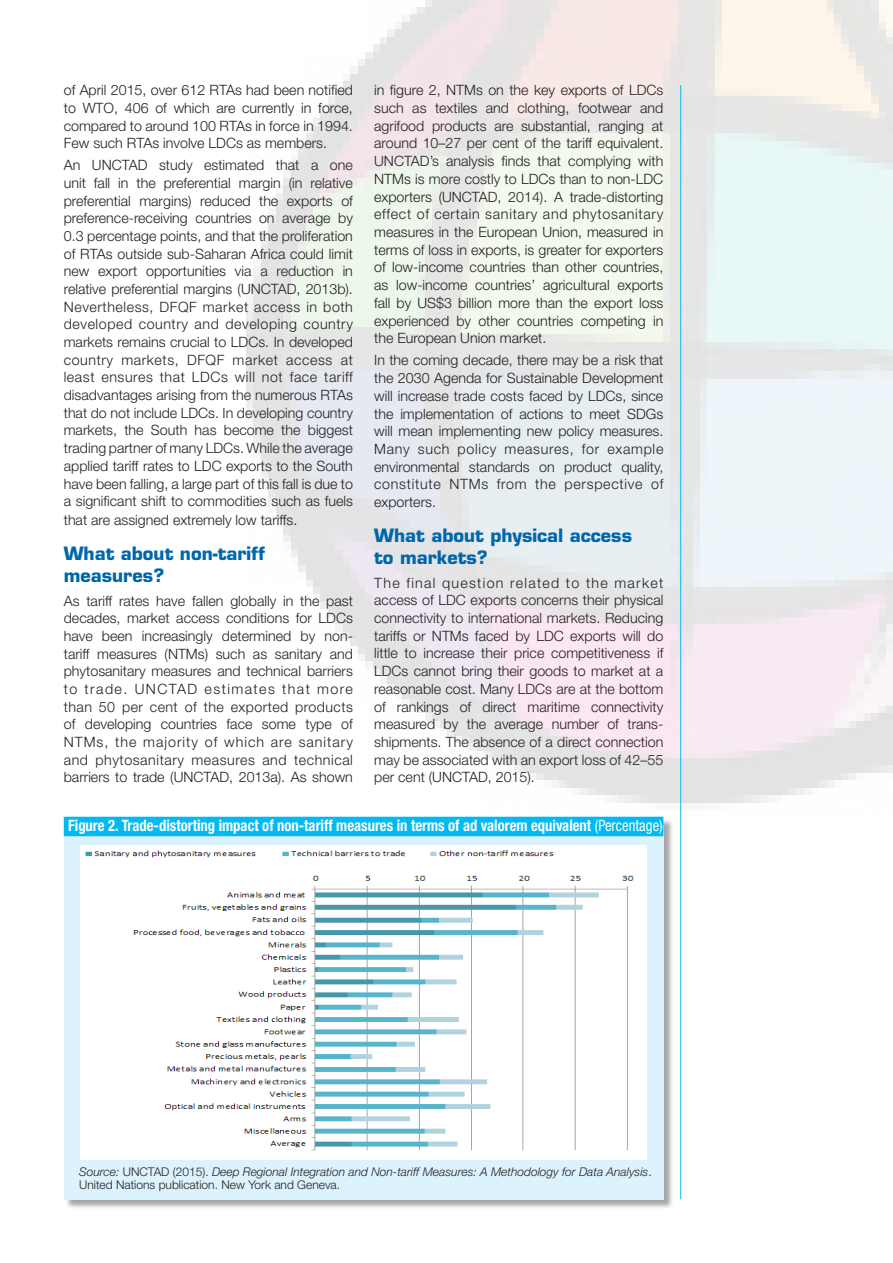
<style>
.page{position:relative;width:893px;height:1263px;background:#fff}
.page>*{position:absolute;margin:0;border:0;box-sizing:border-box;transform-origin:0 0}
.t1{font:700 18px/22px "Eurostile LT Std";color:#0067aa}
.t2{font:700 condensed 15.75px "Helvetica Neue LT Std";color:#fff;scale:.93 1}
.Body_Text{font:300 14.25px/17.7px "Helvetica Neue LT Std";color:#231f20;text-align:justify}
.t3{font:italic 300 12px/13.5px "Helvetica Neue LT Std";color:#231f20}
.s1{font-weight:400}
.s2{font-style:normal}
</style>
<div class="page">
<hr style="left:680px;top:85px;width:1px;height:1114px;background:#00baf1">
<div style="left:65px;top:818px;width:609px;height:391px;background:#231f20;opacity:.4"></div>
<div style="left:64px;top:825px;width:599px;height:374px;background:#dcf2fc"></div>
<div style="left:64px;top:817px;width:599px;height:19px;background:#00baf1"></div>
<img style="left:81px;top:845px;width:566px;height:315px">
<p class="Body_Text" style="left:374px;top:81px;width:291px">in figure 2, NTMs on the key exports of LDCs such as textiles and clothing, footwear and agrifood products are substantial, ranging at around 10–27 per cent of the tariff equivalent.<br>UNCTAD’s analysis finds that complying with NTMs is more costly to LDCs than to non-LDC exporters (UNCTAD, 2014). A trade-distorting effect of certain sanitary and phytosanitary measures in the European Union, measured in terms of loss in exports, is greater for exporters of low-income countries than other countries, as low-income countries’ agricultural exports fall by US$3 billion more than the export loss experienced by other countries competing in the European Union market.</p>
<p class="Body_Text" style="left:374px;top:351px;width:291px">In the coming decade, there may be a risk that the 2030 Agenda for Sustainable Development will increase trade costs faced by LDCs, since the implementation of actions to meet SDGs will mean implementing new policy measures.<br>Many such policy measures, for example environmental standards on product quality, constitute NTMs from the perspective of exporters.</p>
<p class="t1" style="left:374px;top:524px;width:259px">What about physical access to markets?</p>
<p class="Body_Text" style="left:374px;top:573px;width:291px">The final question related to the market access of LDC exports concerns their physical connectivity to international markets. Reducing tariffs or NTMs faced by LDC exports will do little to increase their price competitiveness if LDCs cannot bring their goods to market at a reasonable cost. Many LDCs are at the bottom of rankings of direct maritime connectivity measured by the average number of trans&shy;shipments. The absence of a direct connection may be associated with an export loss of 42–55 per cent (UNCTAD, 2015).</p>
<p class="t2" style="left:68px;top:816px;width:641px">Figure 2. Trade-distorting impact of non-tariff measures in terms of ad valorem equivalent <span class="s1">(Percentage)</span></p>
<p class="Body_Text" style="left:64px;top:81px;width:291px">of April 2015, over 612 RTAs had been notified to WTO, 406 of which are currently in force, compared to around 100 RTAs in force in 1994.<br>Few such RTAs involve LDCs as members.</p>
<p class="Body_Text" style="left:64px;top:156px;width:291px">An UNCTAD study estimated that a one unit fall in the preferential margin (in relative preferential margins) reduced the exports of preference-receiving countries on average by 0.3 percentage points, and that the proliferation of RTAs outside sub-Saharan Africa could limit new export opportunities via a reduction in relative preferential margins (UNCTAD, 2013b).<br>Nevertheless, DFQF market access in both developed country and developing country markets remains crucial to LDCs. In developed country markets, DFQF market access at least ensures that LDCs will not face tariff disadvantages arising from the numerous RTAs that do not include LDCs. In developing country markets, the South has become the biggest trading partner of many LDCs. While the average applied tariff rates to LDC exports to the South have been falling, a large part of this fall is due to a significant shift to commodities such as fuels</p>
<p class="Body_Text" style="left:64px;top:511px;width:235px">that are assigned extremely low tariffs.</p>
<p class="t1" style="left:64px;top:542px;width:203px">What about non-tariff measures?</p>
<p class="Body_Text" style="left:64px;top:591px;width:291px">As tariff rates have fallen globally in the past decades, market access conditions for LDCs have been increasingly determined by non&shy;tariff measures (NTMs) such as sanitary and phytosanitary measures and technical barriers to trade. UNCTAD estimates that more than 50 per cent of the exported products of developing countries face some type of NTMs, the majority of which are sanitary and phytosanitary measures and technical barriers to trade (UNCTAD, 2013a). As shown</p>
<p class="t3" style="left:79px;top:1165px;width:574px">Source: <span class="s2">UNCTAD (2015).</span> Deep Regional Integration and Non-tariff Measures: A Methodology for Data Analysis<span class="s2">.<br>United Nations publication. New York and Geneva.</span></p>
</div>
